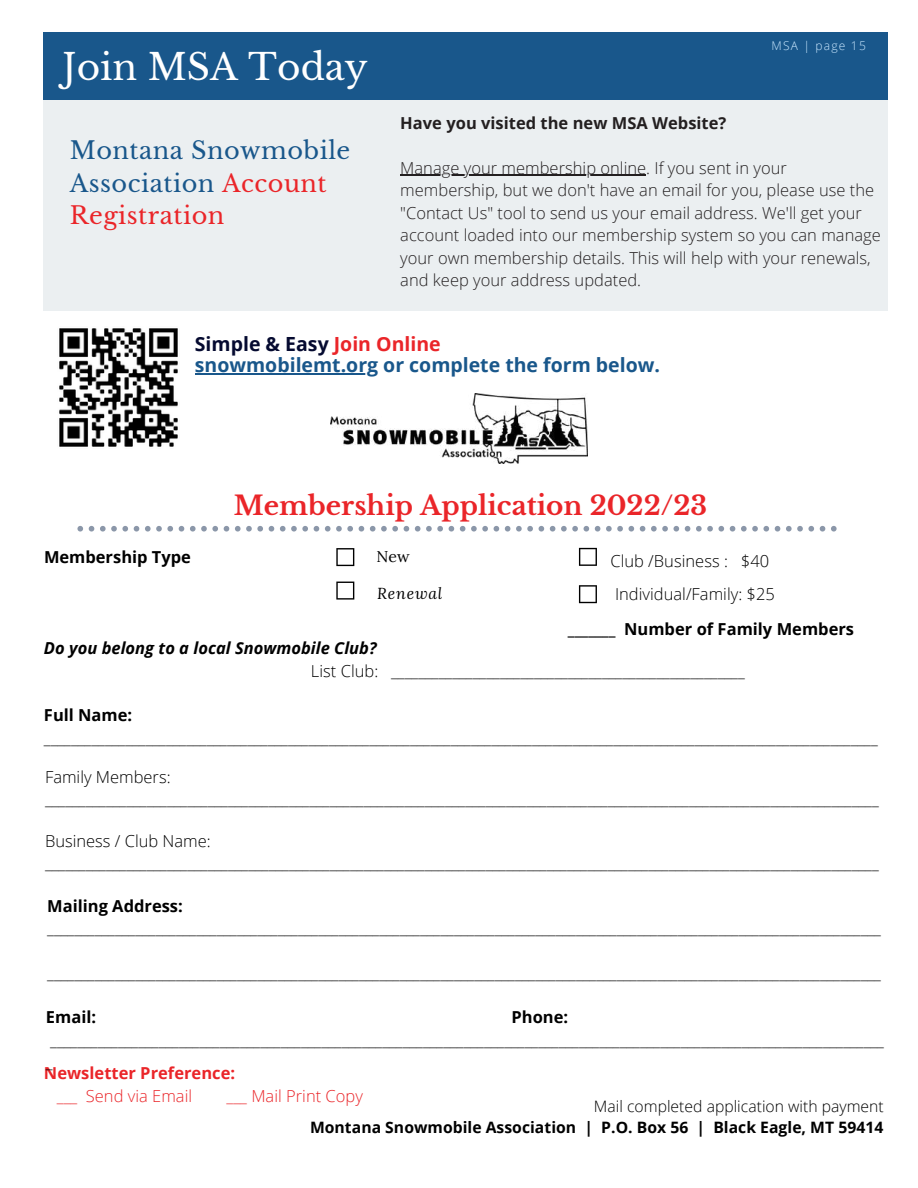
<style>
.page{position:relative;width:918px;height:1188px;background:#fff}
.page>*{position:absolute;margin:0;border:0;box-sizing:border-box;transform-origin:0 0}
.t1{font:36px "Libre Baskerville";color:#fff}
.t2{font:700 26.25px "Libre Baskerville";color:#ea2529}
.t3{font:24px/32.7px "Libre Baskerville";letter-spacing:.02em;color:#19578b}
.t4{font:700 19.5px/21.3px "Open Sans";color:#19578b}
.t5{font:300 16.5px/22.5px "Open Sans";color:#000}
.t6{font:300 16.5px/22.5px "Open Sans";color:#231f20}
.t7{font:700 16.5px "Open Sans";color:#000}
.t8{font:italic 700 16.5px "Open Sans";color:#000}
.t9{font:300 16.5px "Open Sans";color:#ea2529}
.t10{font:700 16.5px "Open Sans";color:#231f20}
.t11{font:700 16.5px "Open Sans";color:#ea2529}
.t12{font:700 15.75px "Open Sans";color:#000}
.t13{font:300 15.75px "Open Sans";color:#000}
.t14{font:italic 15.75px "Lora";letter-spacing:.05em;color:#000}
.t15{font:15.75px "Lora";color:#000}
.t16{font:300 12px "Open Sans";letter-spacing:.1em;color:#cae8ff}
.s1{color:#ea2529}
.s2{color:#050a30}
</style>
<div class="page">
<div style="left:43px;top:33px;width:845px;height:67px;background:#19578b"></div>
<div style="left:43px;top:100px;width:845px;height:210px;background:#ebeff1"></div>
<img style="left:330px;top:393px;width:258px;height:70px">
<svg style="left:336px;top:548px;width:18px;height:18px"></svg>
<svg style="left:336px;top:582px;width:18px;height:18px"></svg>
<svg style="left:579px;top:585px;width:18px;height:18px"></svg>
<svg style="left:579px;top:548px;width:18px;height:18px"></svg>
<svg style="left:77px;top:526px;width:760px;height:6px"></svg>
<img style="left:59px;top:328px;width:119px;height:119px">
<hr style="left:195px;top:373px;width:183px;height:1px;background:#19578b">
<hr style="left:400px;top:175px;width:246px;height:1px;background:#231f20">
<h1 class="t1" style="left:63px;top:45px;width:307px">Join MSA Today</h1>
<h3 class="t3" style="left:70px;top:134px;width:282px">Montana Snowmobile<br>Association <span class="s1">Account<br>Registration</span></h3>
<p class="t16" style="left:771px;top:37px;width:96px">MSA | page 15</p>
<p class="t10" style="left:400px;top:111px;width:328px">Have you visited the new MSA Website?</p>
<p class="t6" style="left:400px;top:156px;width:482px">Manage your membership online. If you sent in your membership, but we don't have an email for you, please use the "Contact Us" tool to send us your email address. We'll get your account loaded into our membership system so you can manage your own membership details. This will help with your renewals, and keep your address updated.</p>
<p class="t4" style="left:195px;top:333px;width:467px"><span class="s2">Simple &amp; Easy</span> <span class="s1">Join Online<br></span>snowmobilemt.org or complete the form below.</p>
<p class="t7" style="left:44px;top:546px;width:149px">Membership Type</p>
<h2 class="t2" style="left:234px;top:489px;width:475px">Membership Application 2022/23</h2>
<p class="t15" style="left:377px;top:546px;width:35px">New</p>
<p class="t14" style="left:377px;top:583px;width:66px">Renewal</p>
<p class="t5" style="left:610px;top:544px;width:166px;line-height:33.5px">Club /Business : $40<br>Individual/Family: $25</p>
<p class="t7" style="left:568px;top:618px;width:288px">_______ Number of Family Members</p>
<p class="t8" style="left:44px;top:637px;width:334px">Do you belong to a local Snowmobile Club?</p>
<p class="t5" style="left:311px;top:659px;width:435px">List Club: ____________________________________________________</p>
<p class="t7" style="left:44px;top:704px;width:90px">Full Name:</p>
<p class="t5" style="left:44px;top:726px;width:835px">___________________________________________________________________________________________________________________________</p>
<p class="t5" style="left:45px;top:765px;width:835px">Family Members: ___________________________________________________________________________________________________________________________</p>
<p class="t5" style="left:45px;top:829px;width:835px">Business / Club Name: ___________________________________________________________________________________________________________________________</p>
<p class="t7" style="left:47px;top:894px;width:137px">Mailing Address:</p>
<p class="t5" style="left:47px;top:917px;width:835px">___________________________________________________________________________________________________________________________</p>
<p class="t5" style="left:47px;top:962px;width:835px">___________________________________________________________________________________________________________________________</p>
<p class="t7" style="left:46px;top:1005px;width:52px">Email:</p>
<p class="t7" style="left:512px;top:1005px;width:58px">Phone:</p>
<p class="t5" style="left:46px;top:1028px;width:840px">___________________________________________________________________________________________________________________________ _</p>
<p class="t11" style="left:44px;top:1061px;width:193px">Newsletter Preference:</p>
<p class="t9" style="left:57px;top:1084px;width:137px">___ Send via Email</p>
<p class="t9" style="left:227px;top:1084px;width:138px">___ Mail Print Copy</p>
<p class="t13" style="left:594px;top:1095px;width:291px">Mail completed application with payment</p>
<p class="t12" style="left:310px;top:1116px;width:575px">Montana Snowmobile Association | P.O. Box 56 | Black Eagle, MT 59414</p>
</div>
